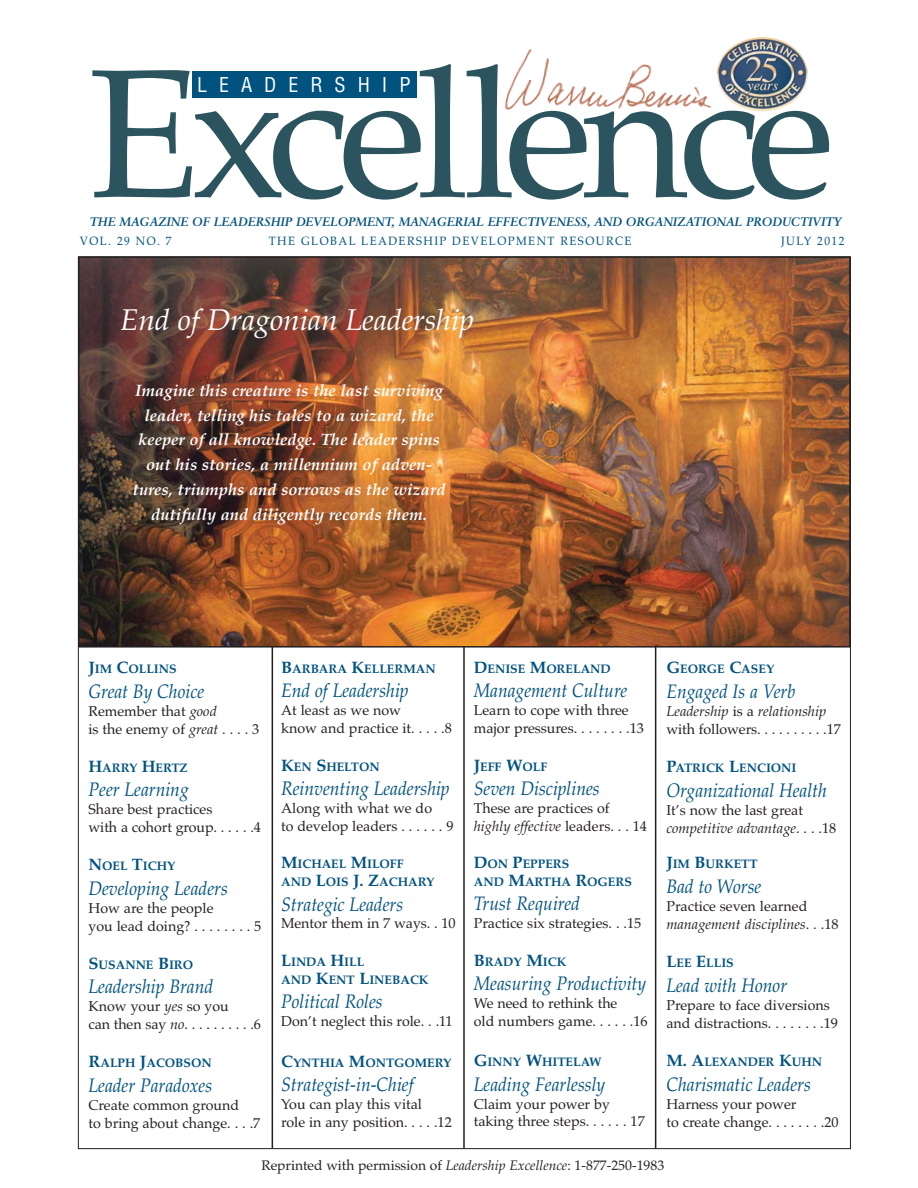
<style>
.page{position:relative;width:918px;height:1188px;background:#fff}
.page>*{position:absolute;margin:0;border:0;box-sizing:border-box;transform-origin:0 0}
.t1{font:183.15px "Palatino";letter-spacing:-.06em;color:#2c545f}
.t2{font:italic 30px "Palatino";letter-spacing:-.005em;color:#fff}
.t3{font:condensed 19.95px "Helvetica";letter-spacing:.6em;color:#fff}
.t4{font:italic 19.5px "Palatino";color:#00527f;scale:.9 1}
.t5{font:italic 700 16.5px/24.8px "Palatino";color:#fff;text-align:center}
.t6{font:italic 14.4px "Palatino";color:#231f20}
.t7{font:14.25px/17.9px "Palatino";color:#231f20}
.t8{font:13.8px "Palatino";color:#231f20}
.t9{font:700 12.3px/17.9px "Palatino";color:#00527f}
.t10{font:italic 700 12.3px "Sabon";color:#00527f}
.t11{font:12px "Palatino";letter-spacing:.125em;color:#00527f;scale:.95 1}
.s1{font-size:16.5px}
.s2{font-style:italic;font-size:14.4px}
.s3{font-style:normal;font-size:14.25px}
.s4{font-style:italic}
</style>
<div class="page">
<div style="left:193px;top:71px;width:224px;height:27px;background:#00527f"></div>
<hr style="left:463px;top:635px;width:2px;height:514px;background:#231f20">
<hr style="left:655px;top:635px;width:1px;height:514px;background:#231f20">
<hr style="left:272px;top:635px;width:1px;height:514px;background:#231f20">
<img style="left:81px;top:259px;width:767px;height:386px">
<div style="left:78px;top:256px;width:773px;height:392px;border:2px solid #231f20"></div>
<img style="left:504px;top:38px;width:246px;height:72px">
<img style="left:717px;top:37px;width:91px;height:75px;border-radius:50%">
<h1 class="t1" style="left:88px;top:63px;width:749px">Excellence</h1>
<h3 class="t3" style="left:197px;top:77px;width:215px">LEADERSHIP</h3>
<p class="t10" style="left:90px;top:216px;width:753px">THE MAGAZINE OF LEADERSHIP DEVELOPMENT, MANAGERIAL EFFECTIVENESS, AND ORGANIZATIONAL PRODUCTIVITY</p>
<p class="t11" style="left:80px;top:236px;width:98px">VOL. 29 NO. 7</p>
<p class="t11" style="left:269px;top:236px;width:383px">THE GLOBAL LEADERSHIP DEVELOPMENT RESOURCE</p>
<p class="t11" style="left:781px;top:236px;width:68px">JULY 2012</p>
<h2 class="t2" style="left:120px;top:308px;width:356px">End of Dragonian Leadership</h2>
<p class="t5" style="left:133px;top:380px;width:315px">Imagine this creature is the last surviving leader, telling his tales to a wizard, the keeper of all knowledge. The leader spins out his stories, a millennium of adven&shy;tures, triumphs and sorrows as the wizard dutifully and diligently records them.</p>
<p class="t9" style="left:88px;top:661px;width:90px"><span class="s1">J</span>IM <span class="s1">C</span>OLLINS</p>
<h3 class="t4" style="left:88px;top:683px;width:130px">Great By Choice</h3>
<p class="t7" style="left:88px;top:703px;width:172px">Remember that <span class="s2">good<br></span>is the enemy of <span class="s2">great</span> . . . . 3</p>
<p class="t9" style="left:88px;top:760px;width:101px"><span class="s1">H</span>ARRY <span class="s1">H</span>ERTZ</p>
<h3 class="t4" style="left:88px;top:782px;width:113px">Peer Learning</h3>
<p class="t7" style="left:88px;top:802px;width:174px">Share best practices<br>with a cohort group. . . . . .4</p>
<p class="t9" style="left:88px;top:858px;width:88px"><span class="s1">N</span>OEL <span class="s1">T</span>ICHY</p>
<h3 class="t4" style="left:88px;top:880px;width:156px">Developing Leaders</h3>
<p class="t7" style="left:88px;top:900px;width:174px">How are the people<br>you lead doing? . . . . . . . . 5</p>
<p class="t9" style="left:88px;top:957px;width:106px"><span class="s1">S</span>USANNE <span class="s1">B</span>IRO</p>
<h3 class="t4" style="left:88px;top:979px;width:140px">Leadership Brand</h3>
<p class="t7" style="left:88px;top:999px;width:174px">Know your <span class="s2">yes</span> so you<br>can then say <span class="s2">no</span>. . . . . . . . . .6</p>
<p class="t9" style="left:88px;top:1056px;width:125px"><span class="s1">R</span>ALPH <span class="s1">J</span>ACOBSON</p>
<h3 class="t4" style="left:88px;top:1078px;width:139px">Leader Paradoxes</h3>
<p class="t7" style="left:88px;top:1098px;width:173px">Create common ground<br>to bring about change. . . .7</p>
<p class="t9" style="left:281px;top:661px;width:156px"><span class="s1">B</span>ARBARA <span class="s1">K</span>ELLERMAN</p>
<h3 class="t4" style="left:281px;top:683px;width:143px">End of Leadership</h3>
<p class="t7" style="left:281px;top:703px;width:172px">At least as we now<br>know and practice it. . . . .8</p>
<p class="t9" style="left:281px;top:759px;width:100px"><span class="s1">K</span>EN <span class="s1">S</span>HELTON</p>
<h3 class="t4" style="left:281px;top:781px;width:189px">Reinventing Leadership</h3>
<p class="t7" style="left:281px;top:801px;width:174px">Along with what we do<br>to develop leaders . . . . . . 9</p>
<p class="t9" style="left:281px;top:857px;width:155px"><span class="s1">M</span>ICHAEL <span class="s1">M</span>ILOFF<br>AND <span class="s1">L</span>OIS <span class="s1">J. Z</span>ACHARY</p>
<h3 class="t4" style="left:281px;top:896px;width:137px">Strategic Leaders</h3>
<p class="t7" style="left:281px;top:916px;width:176px">Mentor them in 7 ways. . 10</p>
<p class="t9" style="left:281px;top:954px;width:149px"><span class="s1">L</span>INDA <span class="s1">H</span>ILL<br>AND <span class="s1">K</span>ENT <span class="s1">L</span>INEBACK</p>
<h3 class="t4" style="left:281px;top:994px;width:114px">Political Roles</h3>
<p class="t7" style="left:281px;top:1014px;width:173px">Don’t neglect this role. . .11</p>
<p class="t9" style="left:281px;top:1055px;width:172px"><span class="s1">C</span>YNTHIA <span class="s1">M</span>ONTGOMERY</p>
<h3 class="t4" style="left:281px;top:1077px;width:149px">Strategist-in-Chief</h3>
<p class="t7" style="left:281px;top:1097px;width:172px">You can play this vital<br>role in any position. . . . .12</p>
<p class="t9" style="left:474px;top:661px;width:139px"><span class="s1">D</span>ENISE <span class="s1">M</span>ORELAND</p>
<h3 class="t4" style="left:474px;top:683px;width:172px">Management Culture</h3>
<p class="t7" style="left:474px;top:703px;width:172px">Learn to cope with three major pressures. . . . . . . .13</p>
<p class="t9" style="left:474px;top:759px;width:75px"><span class="s1">J</span>EFF <span class="s1">W</span>OLF</p>
<h3 class="t4" style="left:474px;top:781px;width:142px">Seven Disciplines</h3>
<p class="t7" style="left:474px;top:801px;width:137px">These are practices of</p>
<p class="t6" style="left:474px;top:820px;width:175px">highly effective <span class="s3">leaders. . . 14</span></p>
<p class="t9" style="left:474px;top:856px;width:160px"><span class="s1">D</span>ON <span class="s1">P</span>EPPERS<br>AND <span class="s1">M</span>ARTHA <span class="s1">R</span>OGERS</p>
<h3 class="t4" style="left:474px;top:896px;width:120px">Trust Required</h3>
<p class="t7" style="left:474px;top:916px;width:169px">Practice six strategies. . .15</p>
<p class="t9" style="left:474px;top:954px;width:94px"><span class="s1">B</span>RADY <span class="s1">M</span>ICK</p>
<h3 class="t4" style="left:474px;top:976px;width:193px">Measuring Productivity</h3>
<p class="t7" style="left:474px;top:996px;width:175px">We need to rethink the<br>old numbers game. . . . . .16</p>
<p class="t9" style="left:474px;top:1055px;width:129px"><span class="s1">G</span>INNY <span class="s1">W</span>HITELAW</p>
<h3 class="t4" style="left:474px;top:1076px;width:148px">Leading Fearlessly</h3>
<p class="t7" style="left:474px;top:1096px;width:173px">Claim your power by taking three steps. . . . . . 17</p>
<p class="t9" style="left:666px;top:661px;width:109px"><span class="s1">G</span>EORGE <span class="s1">C</span>ASEY</p>
<h3 class="t4" style="left:666px;top:683px;width:145px">Engaged Is a Verb</h3>
<p class="t6" style="left:666px;top:705px;width:161px">Leadership <span class="s3">is a</span> relationship</p>
<p class="t7" style="left:666px;top:722px;width:176px">with followers. . . . . . . . . .17</p>
<p class="t9" style="left:666px;top:761px;width:131px"><span class="s1">P</span>ATRICK <span class="s1">L</span>ENCIONI</p>
<h3 class="t4" style="left:666px;top:783px;width:180px">Organizational Health</h3>
<p class="t7" style="left:666px;top:803px;width:138px">It’s now the last great</p>
<p class="t6" style="left:666px;top:823px;width:172px">competitive advantage<span class="s3">. . . .18</span></p>
<p class="t9" style="left:666px;top:857px;width:93px"><span class="s1">J</span>IM <span class="s1">B</span>URKETT</p>
<h3 class="t4" style="left:666px;top:879px;width:107px">Bad to Worse</h3>
<p class="t7" style="left:666px;top:899px;width:143px">Practice seven learned</p>
<p class="t6" style="left:666px;top:919px;width:174px">management disciplines<span class="s3">. . .18</span></p>
<p class="t9" style="left:666px;top:956px;width:69px"><span class="s1">L</span>EE <span class="s1">E</span>LLIS</p>
<h3 class="t4" style="left:666px;top:978px;width:136px">Lead with Honor</h3>
<p class="t7" style="left:666px;top:998px;width:173px">Prepare to face diversions and distractions. . . . . . . .19</p>
<p class="t9" style="left:666px;top:1055px;width:157px"><span class="s1">M. A</span>LEXANDER <span class="s1">K</span>UHN</p>
<h3 class="t4" style="left:666px;top:1077px;width:162px">Charismatic Leaders</h3>
<p class="t7" style="left:666px;top:1097px;width:174px">Harness your power<br>to create change. . . . . . . .20</p>
<p class="t8" style="left:261px;top:1159px;width:404px">Reprinted with permission of <span class="s4">Leadership Excellence</span>: 1-877-250-1983</p>
</div>
